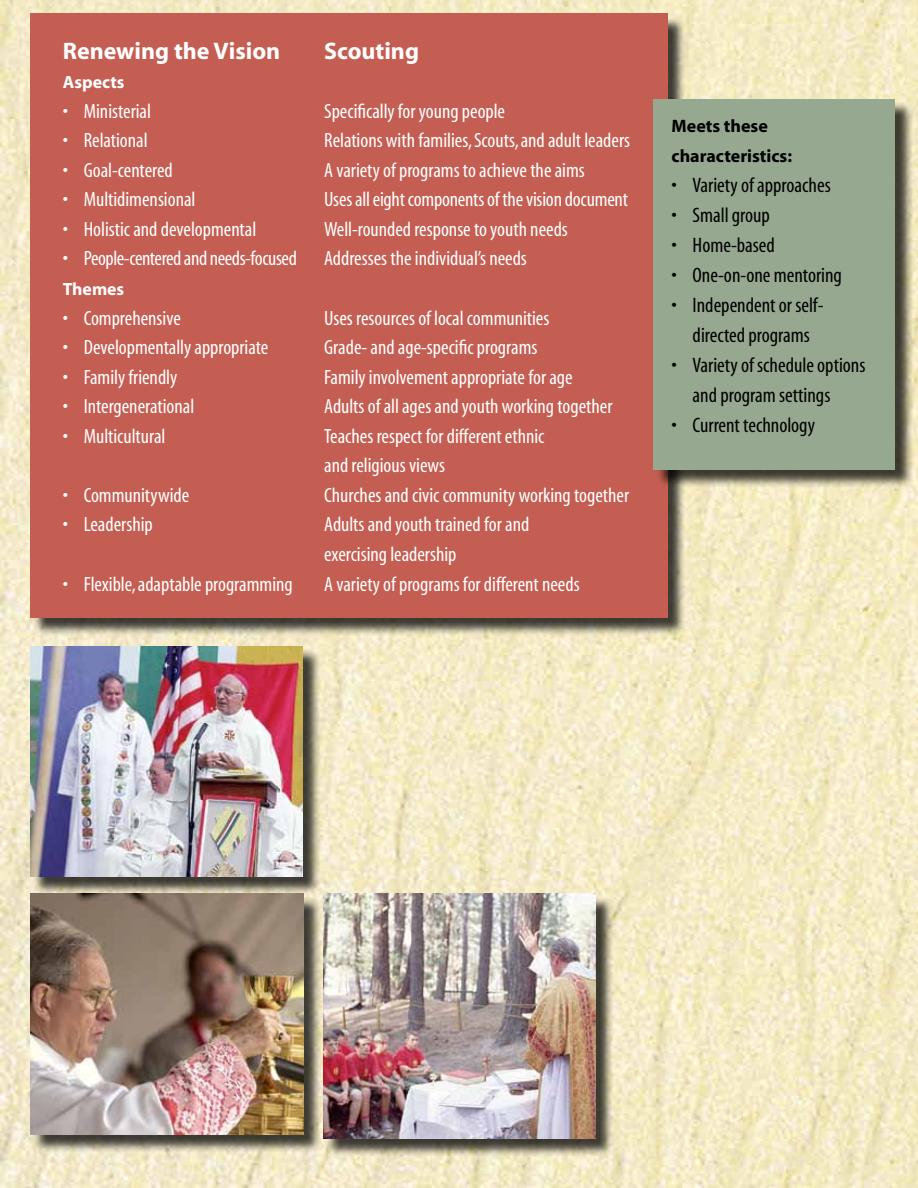
<style>
.page{position:relative;width:918px;height:1188px;background:#fff}
.page>*{position:absolute;margin:0;border:0;box-sizing:border-box;transform-origin:0 0}
.t1{font:700 24px "Myriad";color:#fff}
.t2{font:condensed 21px/30px "Myriad";color:#000;text-align:center}
.t3{font:condensed 20.7px/29.5px "Myriad";color:#fff}
.t4{font:condensed 20.7px "Myriad";letter-spacing:-.02em;color:#fff}
.t5{font:700 18px/30px "Myriad";color:#000}
.t6{font:700 17.7px "Myriad";color:#fff}
</style>
<div class="page">
<img style="left:0;top:0;width:918px;height:1188px">
<div style="left:33px;top:16px;width:654px;height:621px;background:#000;opacity:.75"></div>
<div style="left:30px;top:14px;width:638px;height:604px;background:#c45e52"></div>
<div style="left:33px;top:648px;width:289px;height:247px;background:#000;opacity:.75"></div>
<img style="left:30px;top:646px;width:273px;height:231px">
<div style="left:326px;top:896px;width:289px;height:262px;background:#000;opacity:.75"></div>
<img style="left:323px;top:893px;width:273px;height:246px">
<div style="left:33px;top:896px;width:289px;height:257px;background:#000;opacity:.75"></div>
<img style="left:30px;top:893px;width:274px;height:242px">
<div style="left:656px;top:101px;width:258px;height:387px;background:#000;opacity:.75"></div>
<div style="left:654px;top:99px;width:241px;height:371px;background:#96a88f"></div>
<p class="t1" style="left:63px;top:38px;width:219px">Renewing the Vision</p>
<p class="t1" style="left:324px;top:38px;width:96px">Scouting</p>
<p class="t6" style="left:63px;top:73px;width:63px">Aspects</p>
<p class="t3" style="left:63px;top:97px;width:90px">• Ministerial</p>
<p class="t3" style="left:324px;top:97px;width:182px">Specifically for young people</p>
<p class="t3" style="left:63px;top:127px;width:86px">• Relational</p>
<p class="t3" style="left:324px;top:127px;width:307px">Relations with families,Scouts,and adult leaders</p>
<p class="t3" style="left:63px;top:156px;width:112px">• Goal-centered</p>
<p class="t3" style="left:324px;top:156px;width:262px">A variety of programs to achieve the aims</p>
<p class="t3" style="left:63px;top:186px;width:134px">• Multidimensional</p>
<p class="t3" style="left:324px;top:186px;width:305px">Usesalleightcomponentsof thevision document</p>
<p class="t3" style="left:63px;top:215px;width:195px">• Holistic and developmental</p>
<p class="t3" style="left:324px;top:215px;width:245px">Well-rounded response to youth needs</p>
<p class="t4" style="left:63px;top:248px;width:236px">• People-centeredand needs-focused</p>
<p class="t3" style="left:324px;top:245px;width:204px">Addresses the individual’s needs</p>
<p class="t6" style="left:63px;top:280px;width:63px">Themes</p>
<p class="t3" style="left:63px;top:304px;width:120px">• Comprehensive</p>
<p class="t3" style="left:324px;top:304px;width:227px">Uses resources of local communities</p>
<p class="t3" style="left:63px;top:333px;width:207px">• Developmentally appropriate</p>
<p class="t3" style="left:324px;top:333px;width:215px">Grade- and age-specific programs</p>
<p class="t3" style="left:63px;top:363px;width:116px">• Family friendly</p>
<p class="t3" style="left:324px;top:363px;width:250px">Family involvement appropriate for age</p>
<p class="t3" style="left:63px;top:392px;width:133px">• Intergenerational</p>
<p class="t3" style="left:324px;top:392px;width:290px">Adults of all ages and youth working together</p>
<p class="t3" style="left:63px;top:422px;width:104px">• Multicultural</p>
<p class="t3" style="left:324px;top:422px;width:222px">Teaches respect for different ethnic and religious views</p>
<p class="t3" style="left:63px;top:481px;width:128px">• Communitywide</p>
<p class="t3" style="left:324px;top:481px;width:306px">Churches and civic community working together</p>
<p class="t3" style="left:63px;top:511px;width:92px">• Leadership</p>
<p class="t3" style="left:324px;top:511px;width:207px">Adults and youth trained for and exercising leadership</p>
<p class="t3" style="left:63px;top:570px;width:232px">• Flexible,adaptable programming</p>
<p class="t3" style="left:324px;top:570px;width:257px">A variety of programs for different needs</p>
<p class="t5" style="left:672px;top:112px;width:122px">Meets these characteristics:</p>
<p class="t2" style="left:672px;top:171px;width:161px">• Variety of approaches</p>
<p class="t2" style="left:672px;top:201px;width:100px">• Small group</p>
<p class="t2" style="left:672px;top:231px;width:105px">• Home-based</p>
<p class="t2" style="left:672px;top:261px;width:172px">• One-on-one mentoring</p>
<p class="t2" style="left:672px;top:291px;width:153px">• Independent or self&shy;directed programs</p>
<p class="t2" style="left:693px;top:351px;width:174px;text-align:left;text-indent:-21px">• Variety of schedule options and program settings</p>
<p class="t2" style="left:672px;top:411px;width:145px">• Current technology</p>
</div>
